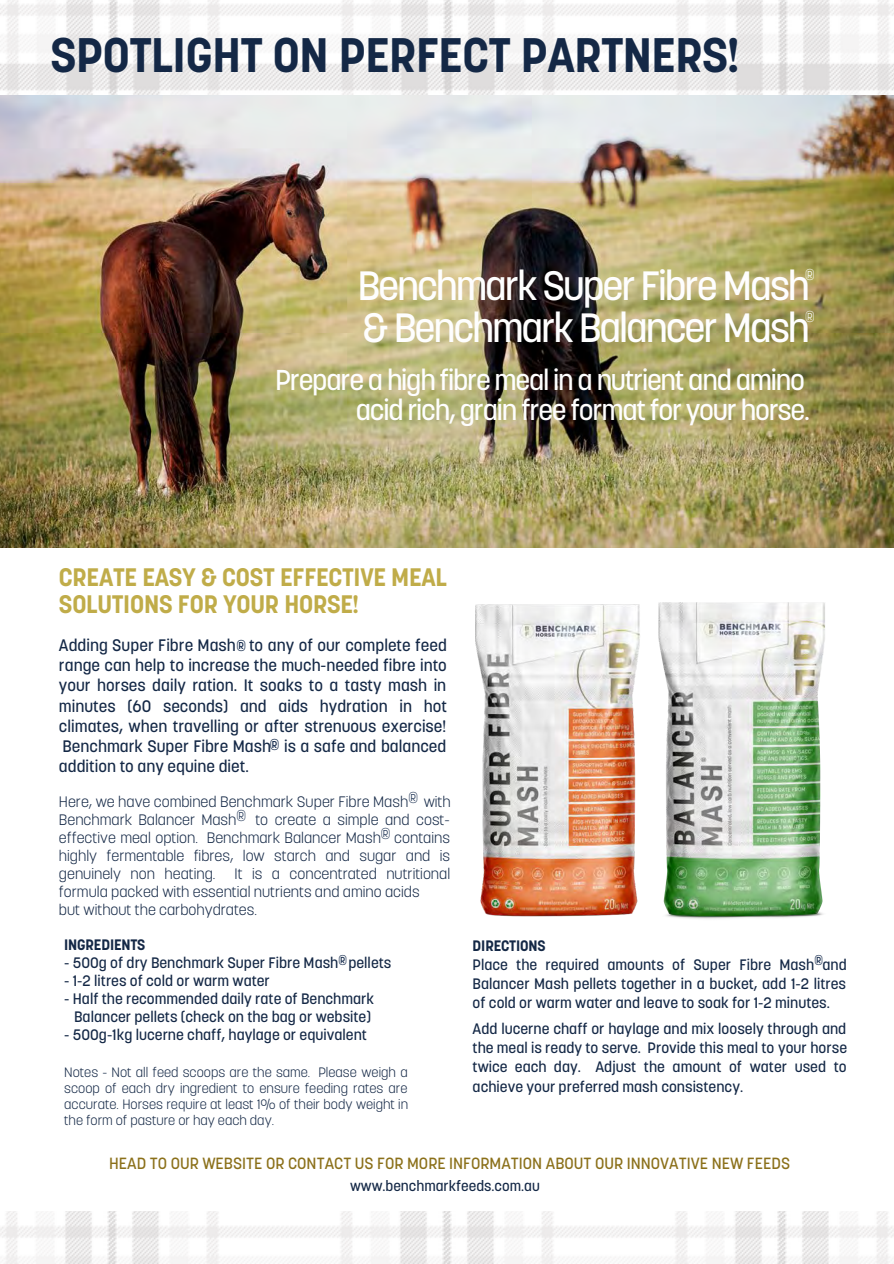
<style>
.page{position:relative;width:894px;height:1264px;background:#fff}
.page>*{position:absolute;margin:0;border:0;box-sizing:border-box;transform-origin:0 0}
.t1{font:700 48px "Korolev";letter-spacing:-.01em;color:#142846}
.t2{font:500 40.5px "Korolev";letter-spacing:-.055em;color:#fefefe}
.t3{font:500 28.5px "Korolev";letter-spacing:-.045em;color:#fefefe}
.t4{font:700 25.05px "Korolev";letter-spacing:-.01em;color:#c0ac49}
.t5{font:500 16.5px/20.2px "Korolev";color:#142846;text-align:justify}
.t6{font:500 16.05px "Korolev";color:#8b701a}
.t7{font:300 15.6px "Korolev";color:#13294b}
.t8{font:500 15.6px "Korolev";color:#13294b}
.t9{font:300 15.6px "Korolev";color:#fff}
.t10{font:500 15px/19.2px "Korolev";color:#142846;text-align:justify}
.t11{font:300 15px/18px "Korolev";color:#142846}
.t12{font:700 15px "Korolev";letter-spacing:-.01em;color:#142846}
.t13{font:500 14.55px "Korolev";color:#142846}
.t14{font:500 14.1px "Korolev";color:#13294b}
.t15{font:300 13.5px/15.8px "Korolev";color:#142846;text-align:justify}
</style>
<div class="page">
<img style="left:0;top:0;width:893px;height:96px">
<img style="left:0;top:1211px;width:893px;height:52px">
<img style="left:0;top:96px;width:893px;height:451px">
<img style="left:475px;top:604px;width:165px;height:313px">
<img style="left:658px;top:602px;width:167px;height:317px">
<p class="t1" style="left:50px;top:25px;width:691px">SPOTLIGHT ON PERFECT PARTNERS!</p>
<p class="t9" style="left:804px;top:264px;width:12px">®</p>
<p class="t9" style="left:804px;top:306px;width:12px">®</p>
<p class="t2" style="left:357px;top:260px;width:454px">Benchmark Super Fibre Mash</p>
<p class="t2" style="left:362px;top:302px;width:449px">&amp; Benchmark Balancer Mash</p>
<p class="t3" style="left:275px;top:362px;width:531px">Prepare a high fibre meal in a nutrient and amino</p>
<p class="t3" style="left:356px;top:391px;width:455px">acid rich, grain free format for your horse.</p>
<p class="t4" style="left:59px;top:561px;width:389px">CREATE EASY &amp; COST EFFECTIVE MEAL</p>
<p class="t4" style="left:59px;top:588px;width:302px">SOLUTIONS FOR YOUR HORSE!</p>
<p class="t5" style="left:59px;top:634px;width:389px">Adding Super Fibre Mash to any of our complete feed range can help to increase the much-needed fibre into your horses daily ration. It soaks to a tasty mash in minutes (60 seconds) and aids hydration in hot climates, when travelling or after strenuous exercise!<br>Benchmark Super Fibre Mash is a safe and balanced addition to any equine diet.</p>
<p class="t8" style="left:236px;top:635px;width:12px">®</p>
<p class="t8" style="left:269px;top:734px;width:12px">®</p>
<p class="t7" style="left:408px;top:787px;width:12px">®</p>
<p class="t11" style="left:59px;top:792px;width:393px">Here, we have combined Benchmark Super Fibre Mash with<br>Benchmark Balancer Mash</p>
<p class="t7" style="left:236px;top:805px;width:12px">®</p>
<p class="t11" style="left:59px;top:810px;width:392px;text-align:justify;text-indent:196px">to create a simple and cost&shy;effective meal option. Benchmark Balancer Mash contains highly fermentable fibres, low starch and sugar and is genuinely non heating.</p>
<p class="t7" style="left:380px;top:823px;width:12px">®</p>
<p class="t11" style="left:59px;top:864px;width:392px;text-indent:175px">It is a concentrated nutritional formula packed with essential nutrients and amino acids</p>
<p class="t11" style="left:59px;top:900px;width:199px">but without the carbohydrates.</p>
<p class="t12" style="left:64px;top:935px;width:83px">INGREDIENTS</p>
<p class="t10" style="left:64px;top:952px;width:328px">- 500g of dry Benchmark Super Fibre Mash pellets</p>
<p class="t10" style="left:64px;top:970px;width:207px">- 1-2 litres of cold or warm water</p>
<p class="t10" style="left:64px;top:988px;width:311px">- Half the recommended daily rate of Benchmark</p>
<p class="t10" style="left:74px;top:1006px;width:298px">Balancer pellets (check on the bag or website)</p>
<p class="t10" style="left:64px;top:1024px;width:304px">- 500g-1kg lucerne chaff, haylage or equivalent</p>
<p class="t12" style="left:472px;top:936px;width:74px">DIRECTIONS</p>
<p class="t10" style="left:472px;top:955px;width:375px">Place the required amounts of Super Fibre Mash and Balancer Mash pellets together in a bucket, add 1-2 litres of cold or warm water and leave to soak for 1-2 minutes.</p>
<p class="t10" style="left:472px;top:1019px;width:376px">Add lucerne chaff or haylage and mix loosely through and the meal is ready to serve. Provide this meal to your horse twice each day. Adjust the amount of water used to achieve your preferred mash consistency.</p>
<p class="t14" style="left:338px;top:951px;width:11px">®</p>
<p class="t14" style="left:814px;top:951px;width:11px">®</p>
<p class="t15" style="left:64px;top:1064px;width:345px">Notes - Not all feed scoops are the same. Please weigh a scoop of each dry ingredient to ensure feeding rates are accurate. Horses require at least 1% of their body weight in the form of pasture or hay each day.</p>
<p class="t6" style="left:109px;top:1153px;width:682px">HEAD TO OUR WEBSITE OR CONTACT US FOR MORE INFORMATION ABOUT OUR INNOVATIVE NEW FEEDS</p>
<p class="t13" style="left:350px;top:1176px;width:191px">www.benchmarkfeeds.com.au</p>
</div>
